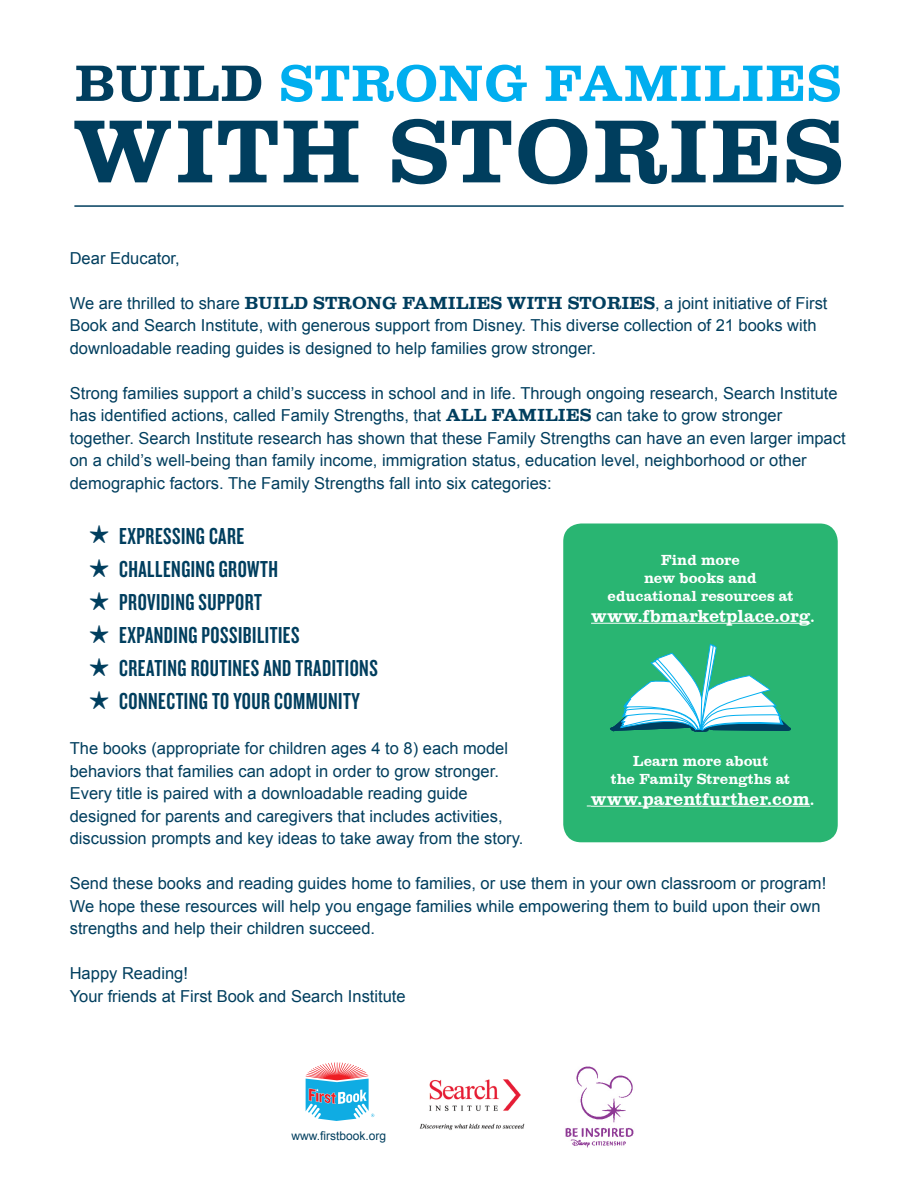
<style>
.page{position:relative;width:918px;height:1188px;background:#fff}
.page>*{position:absolute;margin:0;border:0;box-sizing:border-box;transform-origin:0 0}
.t1{font:92.4px "Clarendon";letter-spacing:.01em;color:#003e5e}
.t2{font:52.8px "Clarendon";letter-spacing:.01em;color:#00aeef}
.t3{font:24px "Knockout 48 Featherweight";letter-spacing:.02em;color:#003e5e}
.t4{font:18px "Clarendon";color:#fff}
.t5{font:16.5px/22.5px "Arial";color:#003e5e}
.t6{font:15px "Clarendon";color:#fff}
.t7{font:12px "Arial";color:#003e5e}
.s1{color:#003e5e}
.s2{font-family:"Clarendon";font-size:18px}
.s3{font-size:15px}
</style>
<div class="page">
<svg style="left:305px;top:1062px;width:69px;height:59px"></svg>
<img style="left:419px;top:1079px;width:106px;height:51px">
<img style="left:565px;top:1066px;width:69px;height:82px">
<hr style="left:74px;top:205px;width:770px;height:2px;background:#003e5e">
<div style="left:563px;top:524px;width:275px;height:318px;background:#29b572;border-radius:18px"></div>
<svg style="left:610px;top:644px;width:181px;height:88px"></svg>
<hr style="left:591px;top:623px;width:219px;height:1px;background:#fff">
<hr style="left:591px;top:806px;width:219px;height:1px;background:#fff">
<p class="t2" style="left:74px;top:54px;width:768px"><span class="s1">BUILD</span> STRONG FAMILIES</p>
<p class="t1" style="left:74px;top:99px;width:771px">WITH STORIES</p>
<p class="t5" style="left:70px;top:247px;width:112px">Dear Educator,</p>
<p class="t5" style="left:70px;top:292px;width:759px">We are thrilled to share <span class="s2">BUILD STRONG FAMILIES WITH STORIES</span>, a joint initiative of First<br>Book and Search Institute, with generous support from Disney. This diverse collection of 21 books with downloadable reading guides is designed to help families grow stronger.</p>
<p class="t5" style="left:70px;top:382px;width:777px">Strong families support a child’s success in school and in life. Through ongoing research, Search Institute has identified actions, called Family Strengths, that <span class="s2">ALL FAMILIES</span> can take to grow stronger together. Search Institute research has shown that these Family Strengths can have an even larger impact on a child’s well-being than family income, immigration status, education level, neighborhood or other demographic factors. The Family Strengths fall into six categories:</p>
<p class="t3" style="left:119px;top:522px;width:126px">EXPRESSING CARE</p>
<p class="t3" style="left:119px;top:555px;width:160px">CHALLENGING GROWTH</p>
<p class="t3" style="left:119px;top:588px;width:144px">PROVIDING SUPPORT</p>
<p class="t3" style="left:119px;top:621px;width:182px">EXPANDING POSSIBILITIES</p>
<p class="t3" style="left:119px;top:654px;width:260px">CREATING ROUTINES AND TRADITIONS</p>
<p class="t3" style="left:119px;top:687px;width:242px">CONNECTING TO YOUR COMMUNITY</p>
<p class="t5" style="left:70px;top:737px;width:455px">The books (appropriate for children ages 4 to 8) each model behaviors that families can adopt in order to grow stronger.<br>Every title is paired with a downloadable reading guide designed for parents and caregivers that includes activities, discussion prompts and key ideas to take away from the story.</p>
<p class="t5" style="left:70px;top:872px;width:758px">Send these books and reading guides home to families, or use them in your own classroom or program!<br>We hope these resources will help you engage families while empowering them to build upon their own strengths and help their children succeed.</p>
<p class="t5" style="left:70px;top:962px;width:120px">Happy Reading!</p>
<p class="t5" style="left:70px;top:985px;width:337px">Your friends at First Book and Search Institute</p>
<p class="t6" style="left:661px;top:551px;width:81px">Find more</p>
<p class="t6" style="left:644px;top:569px;width:114px">new books and</p>
<p class="t6" style="left:608px;top:587px;width:187px">educational resources at</p>
<p class="t4" style="left:591px;top:606px;width:225px">www.fbmarketplace.org<span class="s3">.</span></p>
<p class="t6" style="left:633px;top:752px;width:137px">Learn more about</p>
<p class="t6" style="left:611px;top:770px;width:181px">the Family Strengths at</p>
<p class="t4" style="left:591px;top:789px;width:225px">www.parentfurther.com<span class="s3">.</span></p>
<p class="t7" style="left:291px;top:1128px;width:96px">www.firstbook.org</p>
</div>
